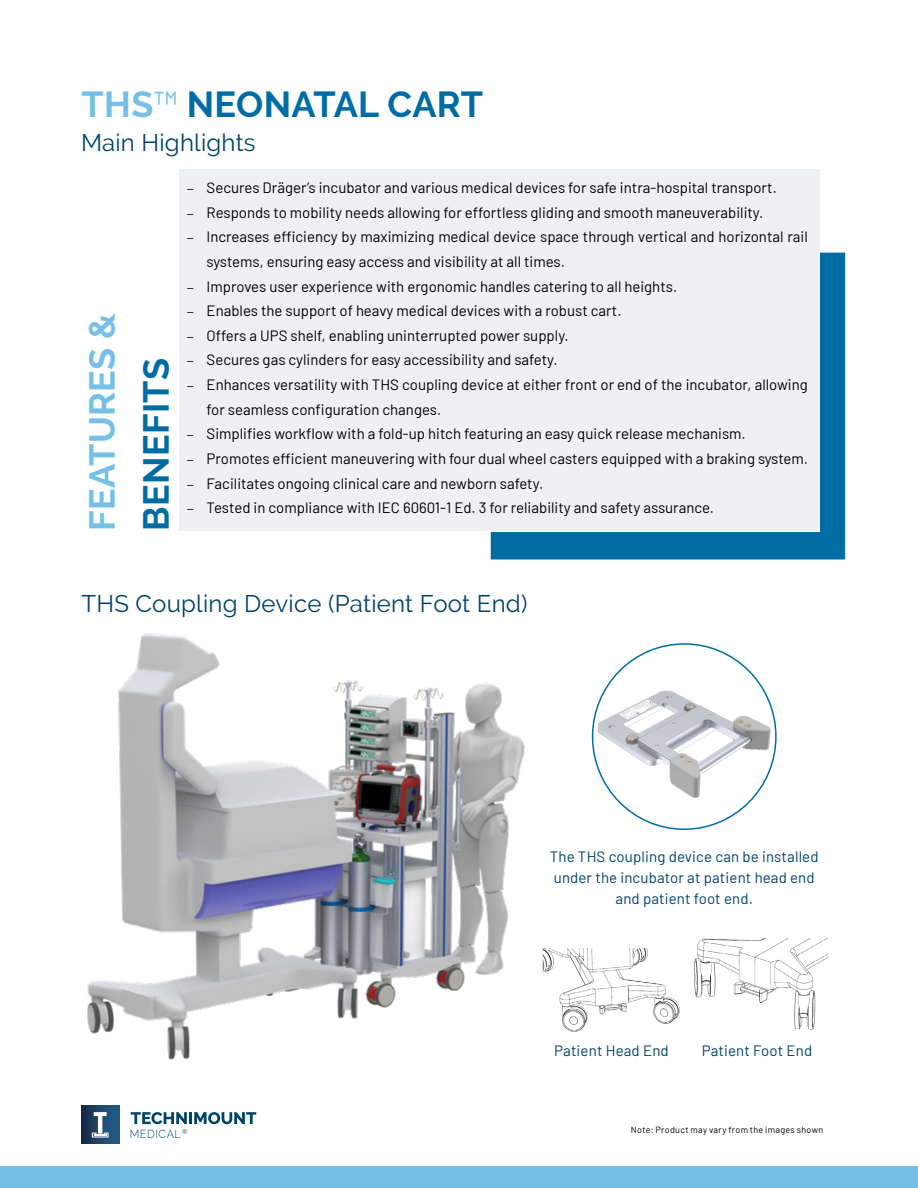
<style>
.page{position:relative;width:918px;height:1188px;background:#fff}
.page>*{position:absolute;margin:0;border:0;box-sizing:border-box;transform-origin:0 0}
.t1{font:700 36px "Raleway";letter-spacing:.01em;color:#006ca4}
.t2{font:700 36px "Raleway";letter-spacing:.01em;color:#76c0e8}
.t3{font:24px "Raleway";letter-spacing:.01em;color:#004368}
.t4{font:15px/24.6px "Barlow";color:#000}
.t5{font:15px/21px "Barlow";letter-spacing:.01em;color:#004368;text-align:center}
.t6{font:300 11.7px "Raleway";letter-spacing:.055em;color:#004368;scale:.93 1}
.t7{font:9px "Barlow";letter-spacing:.035em;color:#000}
.s1{color:#76c0e8}
.s2{font-family:"Barlow";font-weight:400;color:#76c0e8}
.s3{font-family:"Minion Pro"}
</style>
<div class="page">
<div style="left:0;top:1167px;width:918px;height:21px;background:#76c0e8"></div>
<svg style="left:131px;top:1112px;width:125px;height:12px"></svg>
<div style="left:81px;top:1106px;width:38px;height:38px;background:linear-gradient(to right,#1a2c45,#235d89)"></div>
<svg style="left:92px;top:1112px;width:17px;height:26px"></svg>
<img style="left:87px;top:633px;width:438px;height:427px">
<div style="left:491px;top:253px;width:354px;height:306px;border:30px solid #006ca4"></div>
<div style="left:179px;top:169px;width:641px;height:362px;background:#edf1f4"></div>
<img style="left:598px;top:691px;width:173px;height:107px">
<img style="left:542px;top:948px;width:138px;height:84px">
<img style="left:694px;top:938px;width:135px;height:92px">
<h1 class="t1" style="left:82px;top:84px;width:403px"><span class="s1">THS</span><span class="s2">™</span> NEONATAL CART</h1>
<h2 class="t3" style="left:81px;top:128px;width:176px">Main Highlights</h2>
<h1 class="t2" style="left:82px;top:531px;width:219px;rotate:-90deg">FEATURES &amp;</h1>
<h1 class="t1" style="left:136px;top:531px;width:175px;rotate:-90deg">BENEFITS</h1>
<p class="t4" style="left:186px;top:174px;width:592px"><span class="s3">–</span> Secures Dräger’s incubator and various medical devices for safe intra-hospital transport.</p>
<p class="t4" style="left:186px;top:199px;width:579px"><span class="s3">–</span> Responds to mobility needs allowing for effortless gliding and smooth maneuverability.</p>
<p class="t4" style="left:207px;top:223px;width:603px;text-indent:-20px"><span class="s3">–</span> Increases efficiency by maximizing medical device space through vertical and horizontal rail systems, ensuring easy access and visibility at all times.</p>
<p class="t4" style="left:186px;top:273px;width:492px"><span class="s3">–</span> Improves user experience with ergonomic handles catering to all heights.</p>
<p class="t4" style="left:186px;top:297px;width:437px"><span class="s3">–</span> Enables the support of heavy medical devices with a robust cart.</p>
<p class="t4" style="left:186px;top:322px;width:384px"><span class="s3">–</span> Offers a UPS shelf, enabling uninterrupted power supply.</p>
<p class="t4" style="left:186px;top:347px;width:373px"><span class="s3">–</span> Secures gas cylinders for easy accessibility and safety.</p>
<p class="t4" style="left:207px;top:371px;width:603px;text-indent:-20px"><span class="s3">–</span> Enhances versatility with THS coupling device at either front or end of the incubator, allowing for seamless configuration changes.</p>
<p class="t4" style="left:186px;top:420px;width:561px"><span class="s3">–</span> Simplifies workflow with a fold-up hitch featuring an easy quick release mechanism.</p>
<p class="t4" style="left:186px;top:445px;width:623px"><span class="s3">–</span> Promotes efficient maneuvering with four dual wheel casters equipped with a braking system.</p>
<p class="t4" style="left:186px;top:470px;width:358px"><span class="s3">–</span> Facilitates ongoing clinical care and newborn safety.</p>
<p class="t4" style="left:186px;top:494px;width:529px"><span class="s3">–</span> Tested in compliance with IEC 60601-1 Ed. 3 for reliability and safety assurance.</p>
<h2 class="t3" style="left:82px;top:589px;width:447px">THS Coupling Device (Patient Foot End)</h2>
<p class="t6" style="left:130px;top:1127px;width:64px">MEDICAL <sup>®</sup></p>
<p class="t5" style="left:550px;top:845px;width:270px">The THS coupling device can be installed under the incubator at patient head end and patient foot end.</p>
<p class="t5" style="left:554px;top:1039px;width:116px">Patient Head End</p>
<p class="t5" style="left:702px;top:1039px;width:112px">Patient Foot End</p>
<p class="t7" style="left:631px;top:1123px;width:194px">Note: Product may vary from the images shown</p>
</div>
